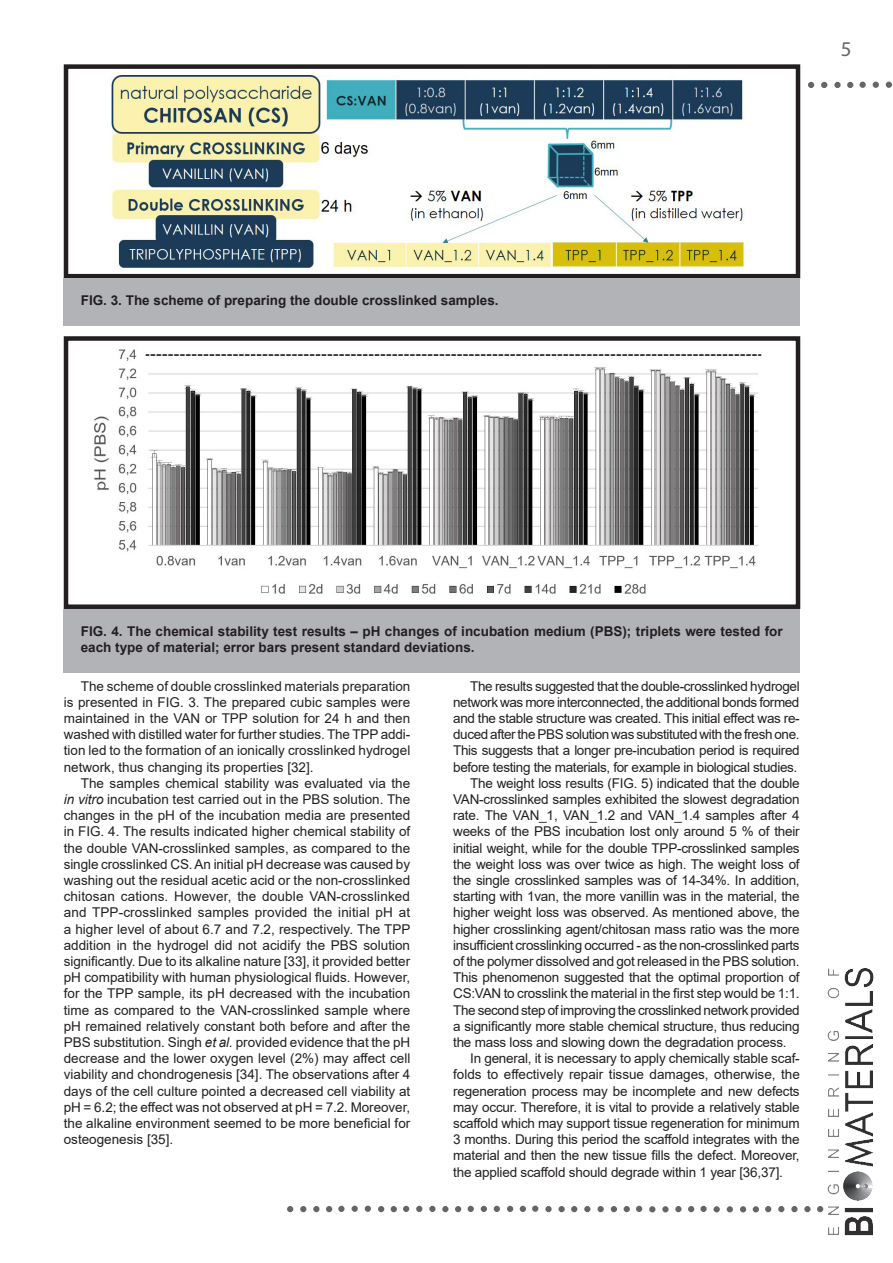
<style>
.page{position:relative;width:893px;height:1263px;background:#fff}
.page>*{position:absolute;margin:0;border:0;box-sizing:border-box;transform-origin:0 0}
.t1{font:21px "Myriad Pro";color:#656568}
.Tekst_UK{font:13.5px/16.2px "Arial";letter-spacing:-.015em;color:#231f20;text-align:justify}
.Podpis_rysunku{font:700 13.5px/15.8px "Arial";color:#231f20}
.s1{font-style:italic}
</style>
<div class="page">
<svg style="left:873px;top:82px;width:6px;height:6px"></svg>
<svg style="left:886px;top:82px;width:6px;height:6px"></svg>
<div style="left:859px;top:82px;width:7px;height:6px;border:2px solid #656568;border-radius:50%"></div>
<svg style="left:847px;top:82px;width:6px;height:6px"></svg>
<div style="left:834px;top:82px;width:7px;height:6px;border:2px solid #656568;border-radius:50%"></div>
<svg style="left:808px;top:82px;width:6px;height:6px"></svg>
<svg style="left:821px;top:82px;width:6px;height:6px"></svg>
<div style="left:545px;top:1206px;width:7px;height:6px;border:2px solid #656568;border-radius:50%"></div>
<div style="left:558px;top:1206px;width:7px;height:6px;border:2px solid #656568;border-radius:50%"></div>
<div style="left:532px;top:1205px;width:6px;height:7px;border:2px solid #656568;border-radius:50%"></div>
<svg style="left:520px;top:1206px;width:6px;height:6px"></svg>
<svg style="left:507px;top:1206px;width:6px;height:6px"></svg>
<svg style="left:481px;top:1206px;width:6px;height:6px"></svg>
<svg style="left:494px;top:1206px;width:6px;height:6px"></svg>
<svg style="left:468px;top:1206px;width:6px;height:6px"></svg>
<svg style="left:455px;top:1206px;width:6px;height:6px"></svg>
<svg style="left:442px;top:1206px;width:6px;height:6px"></svg>
<svg style="left:416px;top:1206px;width:6px;height:6px"></svg>
<svg style="left:429px;top:1206px;width:6px;height:6px"></svg>
<svg style="left:403px;top:1206px;width:6px;height:6px"></svg>
<svg style="left:391px;top:1206px;width:6px;height:6px"></svg>
<svg style="left:378px;top:1206px;width:6px;height:6px"></svg>
<div style="left:352px;top:1205px;width:6px;height:7px;border:2px solid #656568;border-radius:50%"></div>
<div style="left:365px;top:1205px;width:6px;height:7px;border:2px solid #656568;border-radius:50%"></div>
<div style="left:338px;top:1206px;width:7px;height:6px;border:2px solid #656568;border-radius:50%"></div>
<svg style="left:326px;top:1206px;width:6px;height:6px"></svg>
<svg style="left:313px;top:1206px;width:6px;height:6px"></svg>
<svg style="left:287px;top:1206px;width:6px;height:6px"></svg>
<svg style="left:300px;top:1206px;width:6px;height:6px"></svg>
<svg style="left:817px;top:1206px;width:6px;height:6px"></svg>
<svg style="left:804px;top:1206px;width:6px;height:6px"></svg>
<svg style="left:778px;top:1206px;width:6px;height:6px"></svg>
<div style="left:791px;top:1206px;width:7px;height:6px;border:2px solid #656568;border-radius:50%"></div>
<svg style="left:765px;top:1206px;width:6px;height:6px"></svg>
<svg style="left:753px;top:1206px;width:6px;height:6px"></svg>
<svg style="left:740px;top:1206px;width:6px;height:6px"></svg>
<svg style="left:714px;top:1206px;width:6px;height:6px"></svg>
<svg style="left:727px;top:1206px;width:6px;height:6px"></svg>
<div style="left:700px;top:1206px;width:7px;height:6px;border:2px solid #656568;border-radius:50%"></div>
<svg style="left:688px;top:1206px;width:6px;height:6px"></svg>
<svg style="left:675px;top:1206px;width:6px;height:6px"></svg>
<svg style="left:649px;top:1206px;width:6px;height:6px"></svg>
<div style="left:662px;top:1206px;width:7px;height:6px;border:2px solid #656568;border-radius:50%"></div>
<svg style="left:636px;top:1206px;width:6px;height:6px"></svg>
<svg style="left:624px;top:1206px;width:6px;height:6px"></svg>
<svg style="left:611px;top:1206px;width:6px;height:6px"></svg>
<svg style="left:584px;top:1206px;width:6px;height:6px"></svg>
<div style="left:597px;top:1206px;width:7px;height:6px;border:2px solid #656568;border-radius:50%"></div>
<svg style="left:571px;top:1206px;width:6px;height:6px"></svg>
<img style="left:827px;top:968px;width:47px;height:268px">
<img style="left:109px;top:76px;width:635px;height:194px">
<div style="left:64px;top:64px;width:736px;height:214px;border:4px solid #231f20"></div>
<div style="left:64px;top:279px;width:736px;height:47px;background:#b2b3b7"></div>
<img style="left:94px;top:349px;width:668px;height:245px">
<div style="left:64px;top:336px;width:736px;height:273px;border:4px solid #231f20"></div>
<div style="left:64px;top:609px;width:736px;height:64px;background:#b2b3b7"></div>
<p class="Podpis_rysunku" style="left:81px;top:293px;width:419px">FIG. 3. The scheme of preparing the double crosslinked samples.</p>
<h1 class="t1" style="left:841px;top:36px;width:12px">5</h1>
<p class="Podpis_rysunku" style="left:81px;top:623px;width:703px">FIG. 4. The chemical stability test results – pH changes of incubation medium (PBS); triplets were tested for each type of material; error bars present standard deviations.</p>
<p class="Tekst_UK" style="left:64px;top:678px;width:348px;text-indent:17px">The scheme of double crosslinked materials preparation is presented in FIG. 3. The prepared cubic samples were maintained in the VAN or TPP solution for 24 h and then washed with distilled water for further studies. The TPP addi&shy;tion led to the formation of an ionically crosslinked hydrogel network, thus changing its properties [32].</p>
<p class="Tekst_UK" style="left:64px;top:775px;width:348px;text-indent:17px">The samples chemical stability was evaluated via the <span class="s1">in vitro</span> incubation test carried out in the PBS solution. The changes in the pH of the incubation media are presented in FIG. 4. The results indicated higher chemical stability of the double VAN-crosslinked samples, as compared to the single crosslinked CS. An initial pH decrease was caused by washing out the residual acetic acid or the non-crosslinked chitosan cations. However, the double VAN-crosslinked and TPP-crosslinked samples provided the initial pH at a higher level of about 6.7 and 7.2, respectively. The TPP addition in the hydrogel did not acidify the PBS solution significantly. Due to its alkaline nature [33], it provided better pH compatibility with human physiological fluids. However, for the TPP sample, its pH decreased with the incubation time as compared to the VAN-crosslinked sample where pH remained relatively constant both before and after the PBS substitution. Singh <span class="s1">et al.</span> provided evidence that the pH decrease and the lower oxygen level (2%) may affect cell viability and chondrogenesis [34]. The observations after 4 days of the cell culture pointed a decreased cell viability at pH = 6.2; the effect was not observed at pH = 7.2. Moreover, the alkaline environment seemed to be more beneficial for osteogenesis [35].</p>
<p class="Tekst_UK" style="left:453px;top:678px;width:348px;text-indent:17px">The results suggested that the double-crosslinked hydrogel network was more interconnected, the additional bonds formed and the stable structure was created. This initial effect was re&shy;duced after the PBS solution was substituted with the fresh one.<br>This suggests that a longer pre-incubation period is required before testing the materials, for example in biological studies.</p>
<p class="Tekst_UK" style="left:453px;top:775px;width:348px;text-indent:17px">The weight loss results (FIG. 5) indicated that the double VAN-crosslinked samples exhibited the slowest degradation rate. The VAN_1, VAN_1.2 and VAN_1.4 samples after 4 weeks of the PBS incubation lost only around 5 % of their initial weight, while for the double TPP-crosslinked samples the weight loss was over twice as high. The weight loss of the single crosslinked samples was of 14-34%. In addition, starting with 1van, the more vanillin was in the material, the higher weight loss was observed. As mentioned above, the higher crosslinking agent/chitosan mass ratio was the more insufficient crosslinking occurred - as the non-crosslinked parts of the polymer dissolved and got released in the PBS solution.<br>This phenomenon suggested that the optimal proportion of CS:VAN to crosslink the material in the first step would be 1:1.<br>The second step of improving the crosslinked network provided a significantly more stable chemical structure, thus reducing the mass loss and slowing down the degradation process.</p>
<p class="Tekst_UK" style="left:453px;top:1050px;width:348px;text-indent:17px">In general, it is necessary to apply chemically stable scaf&shy;folds to effectively repair tissue damages, otherwise, the regeneration process may be incomplete and new defects may occur. Therefore, it is vital to provide a relatively stable scaffold which may support tissue regeneration for minimum 3 months. During this period the scaffold integrates with the material and then the new tissue fills the defect. Moreover, the applied scaffold should degrade within 1 year [36,37].</p>
</div>
